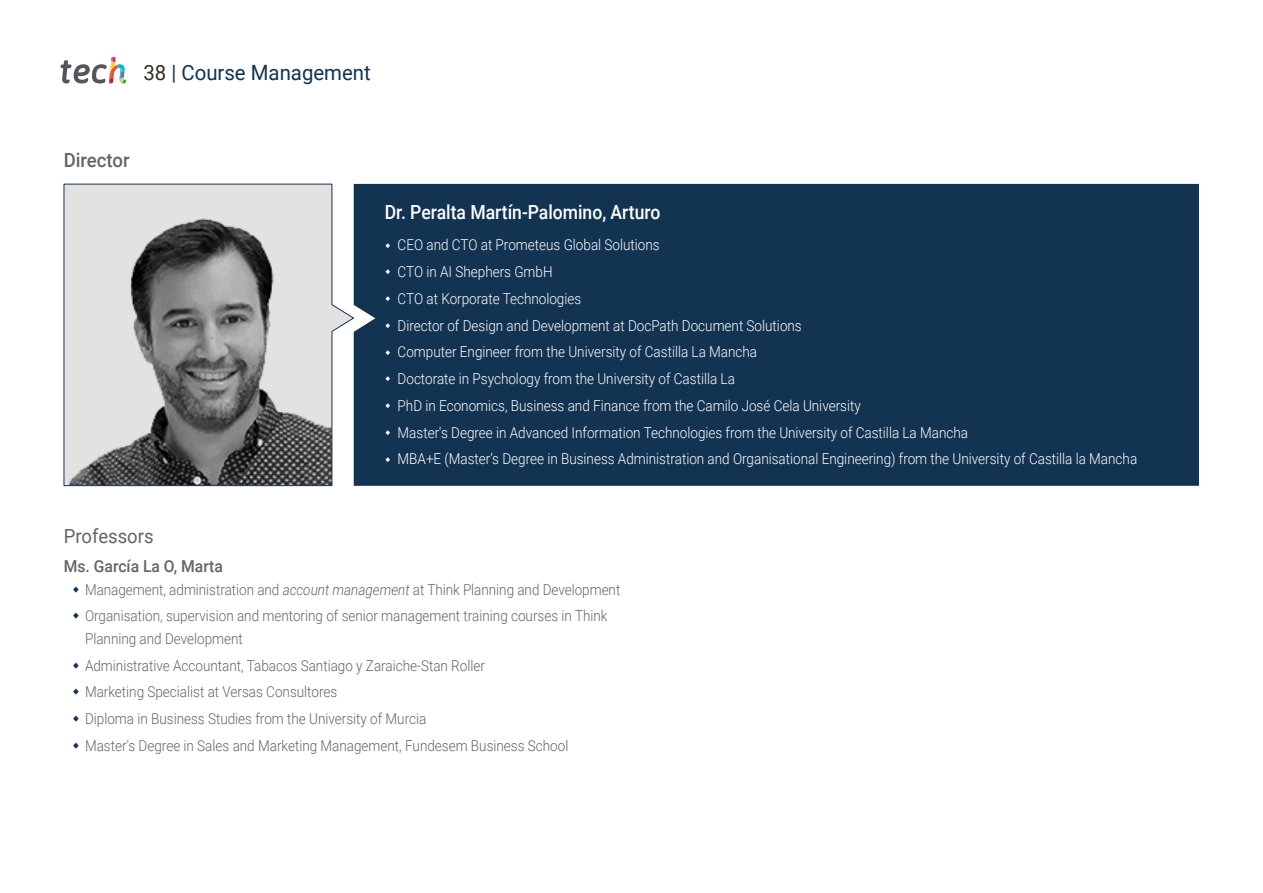
<style>
.page{position:relative;width:1263px;height:893px;background:#fff}
.page>*{position:absolute;margin:0;border:0;box-sizing:border-box;transform-origin:0 0}
.t1{font:21px "Roboto";color:#123352}
.t2{font:500 19.5px "Roboto";color:#fff;scale:.9 1}
.t3{font:19.5px "Roboto";color:#61646a;scale:.95 1}
.t4{font:500 19.5px "Roboto";color:#61646a;scale:.95 1}
.t5{font:500 16.5px "Roboto";color:#61646a;scale:.95 1}
.t6{font:300 15px/26.7px "Roboto";color:#fff;scale:.9 1}
.t7{font:300 15px/26.7px "Roboto";color:#61646a;scale:.9 1}
.s1{color:#312e20}
.s2{font-style:italic}
</style>
<div class="page">
<svg style="left:61px;top:57px;width:65px;height:27px"></svg>
<div style="left:354px;top:184px;width:845px;height:302px;background:#123352"></div>
<svg style="left:64px;top:184px;width:290px;height:302px;background:#a9a9aa"></svg>
<svg style="left:386px;top:243px;width:4px;height:5px"></svg>
<svg style="left:386px;top:269px;width:4px;height:5px"></svg>
<svg style="left:386px;top:296px;width:4px;height:5px"></svg>
<svg style="left:386px;top:323px;width:4px;height:5px"></svg>
<svg style="left:386px;top:350px;width:4px;height:5px"></svg>
<svg style="left:386px;top:376px;width:4px;height:5px"></svg>
<svg style="left:386px;top:403px;width:4px;height:5px"></svg>
<svg style="left:386px;top:430px;width:4px;height:5px"></svg>
<svg style="left:386px;top:457px;width:4px;height:5px"></svg>
<h1 class="t1" style="left:144px;top:57px;width:229px"><span class="s1">38</span> | Course Management</h1>
<h2 class="t4" style="left:64px;top:146px;width:71px">Director</h2>
<h2 class="t3" style="left:64px;top:522px;width:96px">Professors</h2>
<h2 class="t2" style="left:385px;top:198px;width:308px">Dr. Peralta Martín-Palomino, Arturo</h2>
<p class="t6" style="left:398px;top:231px;width:823px">CEO and CTO at Prometeus Global Solutions<br>CTO in AI Shephers GmbH<br>CTO at Korporate Technologies<br>Director of Design and Development at DocPath Document Solutions<br>Computer Engineer from the University of Castilla La Mancha<br>Doctorate in Psychology from the University of Castilla La<br>PhD in Economics, Business and Finance from the Camilo José Cela University<br>Master's Degree in Advanced Information Technologies from the University of Castilla La Mancha<br>MBA+E (Master’s Degree in Business Administration and Organisational Engineering) from the University of Castilla la Mancha</p>
<p class="t5" style="left:64px;top:555px;width:169px">Ms. García La O, Marta</p>
<p class="t7" style="left:85px;top:575px;width:596px">Management, administration and <span class="s2">account management</span> at Think Planning and Development<br>Organisation, supervision and mentoring of senior management training courses in Think</p>
<p class="t7" style="left:85px;top:625px;width:538px">Planning and Development<br>Administrative Accountant, Tabacos Santiago y Zaraiche-Stan Roller<br>Marketing Specialist at Versas Consultores<br>Diploma in Business Studies from the University of Murcia<br>Master's Degree in Sales and Marketing Management, Fundesem Business School</p>
</div>
